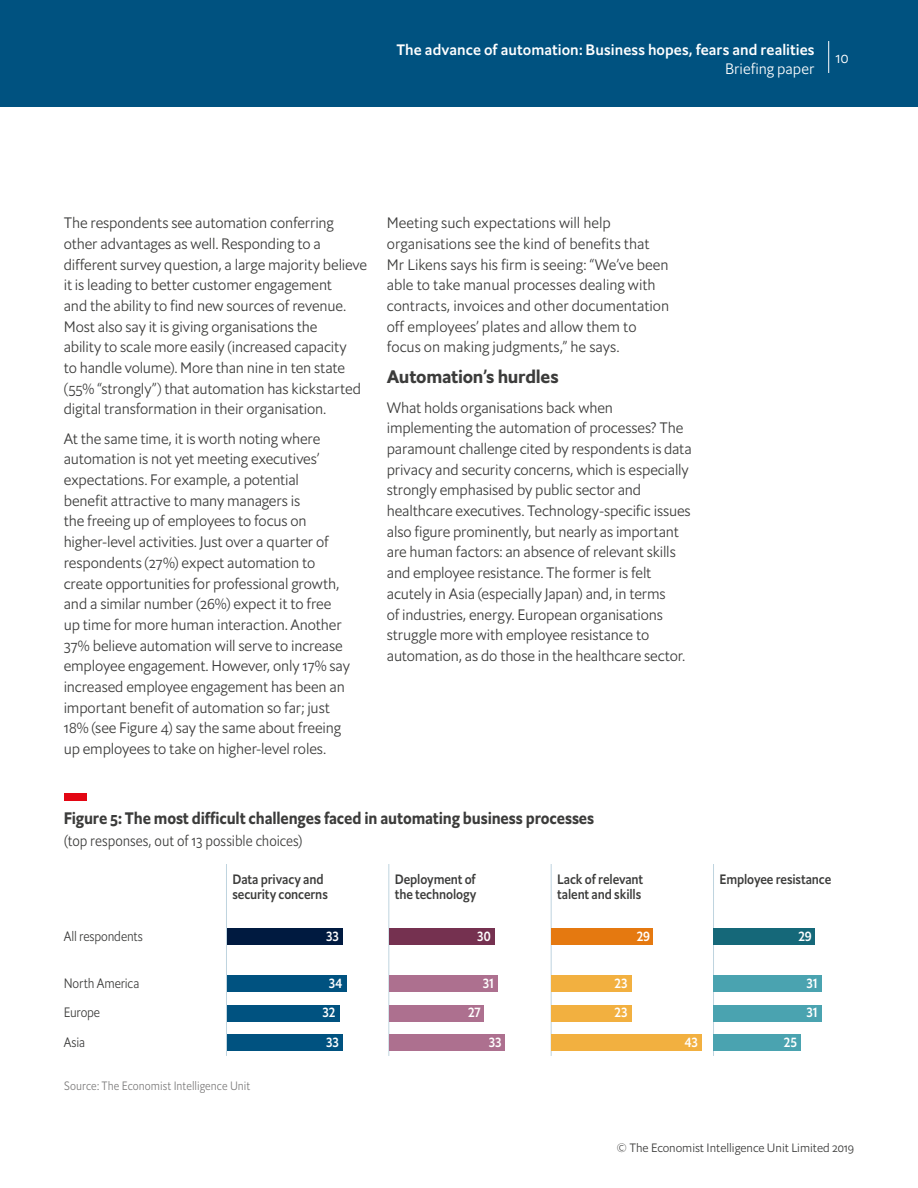
<style>
.page{position:relative;width:918px;height:1188px;background:#fff}
.page>*{position:absolute;margin:0;border:0;box-sizing:border-box;transform-origin:0 0}
.t1{font:700 18px "Econ Sans OS";letter-spacing:-.015em;color:#3c3c3b}
.t2{font:700 16.5px "Econ Sans Cnd OS";letter-spacing:-.01em;color:#3c3c3b}
.t3{font:300 15px/20.7px "Econ Sans OS";letter-spacing:-.01em;color:#3c3c3b}
.t4{font:500 15px "Econ Sans OS";letter-spacing:.005em;color:#fff}
.t5{font:300 15px "Econ Sans Cnd OS";color:#3c3c3b}
.t6{font:300 15px "Econ Sans OS";color:#fff}
.t7{font:500 13.5px/15px "Econ Sans Cnd OS";letter-spacing:-.005em;color:#3c3c3b}
.t8{font:300 13.5px/29.5px "Econ Sans Cnd OS";letter-spacing:-.01em;color:#3c3c3b}
.t9{font:500 13.5px "Econ Sans Cnd OS";letter-spacing:-.015em;color:#fff}
.t10{font:300 12px "Econ Sans OS";color:#3c3c3b}
.t11{font:300 12px "Econ Sans Cnd OS";letter-spacing:.005em;color:#7c7b7b}
</style>
<div class="page">
<div style="left:0;top:0;width:918px;height:106px;background:#005280"></div>
<hr style="left:828px;top:41px;width:1px;height:32px;background:#fff">
<hr style="left:226px;top:864px;width:1px;height:192px;background:#bfd4df">
<hr style="left:388px;top:864px;width:1px;height:192px;background:#bfd4df">
<hr style="left:551px;top:864px;width:1px;height:192px;background:#bfd4df">
<hr style="left:713px;top:864px;width:1px;height:192px;background:#bfd4df">
<div style="left:64px;top:793px;width:22px;height:8px;background:#e30613"></div>
<div style="left:227px;top:1034px;width:116px;height:17px;background:#005280"></div>
<div style="left:227px;top:1005px;width:112px;height:16px;background:#005280"></div>
<div style="left:227px;top:975px;width:119px;height:17px;background:#005280"></div>
<div style="left:227px;top:929px;width:116px;height:16px;background:#001a40"></div>
<div style="left:389px;top:1034px;width:116px;height:17px;background:#ad708f"></div>
<div style="left:389px;top:1005px;width:95px;height:16px;background:#ad708f"></div>
<div style="left:389px;top:975px;width:109px;height:17px;background:#ad708f"></div>
<div style="left:389px;top:929px;width:105px;height:16px;background:#753150"></div>
<div style="left:551px;top:1034px;width:151px;height:17px;background:#f2b040"></div>
<div style="left:551px;top:1005px;width:81px;height:16px;background:#f2b040"></div>
<div style="left:551px;top:975px;width:81px;height:17px;background:#f2b040"></div>
<div style="left:551px;top:929px;width:102px;height:16px;background:#e57910"></div>
<div style="left:713px;top:1034px;width:88px;height:17px;background:#4aa3b0"></div>
<div style="left:713px;top:1005px;width:109px;height:16px;background:#4aa3b0"></div>
<div style="left:713px;top:975px;width:109px;height:17px;background:#4aa3b0"></div>
<div style="left:713px;top:929px;width:102px;height:16px;background:#156879"></div>
<p class="t4" style="left:396px;top:40px;width:420px">The advance of automation: Business hopes, fears and realities</p>
<p class="t6" style="left:725px;top:59px;width:91px">Briefing paper</p>
<p class="t6" style="left:835px;top:48px;width:14px">10</p>
<p class="t3" style="left:64px;top:212px;width:305px">The respondents see automation conferring other advantages as well. Responding to a different survey question, a large majority believe it is leading to better customer engagement<br>and the ability to find new sources of revenue.<br>Most also say it is giving organisations the<br>ability to scale more easily (increased capacity<br>to handle volume). More than nine in ten state (55% “strongly”) that automation has kickstarted digital transformation in their organisation.</p>
<p class="t3" style="left:64px;top:428px;width:288px">At the same time, it is worth noting where automation is not yet meeting executives’ expectations. For example, a potential<br>benefit attractive to many managers is<br>the freeing up of employees to focus on higher-level activities. Just over a quarter of respondents (27%) expect automation to create opportunities for professional growth, and a similar number (26%) expect it to free up time for more human interaction. Another 37% believe automation will serve to increase employee engagement. However, only 17% say increased employee engagement has been an important benefit of automation so far; just 18% (see Figure 4) say the same about freeing up employees to take on higher-level roles.</p>
<p class="t3" style="left:387px;top:212px;width:284px">Meeting such expectations will help organisations see the kind of benefits that Mr Likens says his firm is seeing: “We’ve been able to take manual processes dealing with contracts, invoices and other documentation off employees’ plates and allow them to focus on making judgments,” he says.</p>
<p class="t1" style="left:387px;top:365px;width:173px">Automation’s hurdles</p>
<p class="t3" style="left:387px;top:397px;width:307px">What holds organisations back when implementing the automation of processes? The paramount challenge cited by respondents is data privacy and security concerns, which is especially strongly emphasised by public sector and healthcare executives. Technology-specific issues also figure prominently, but nearly as important are human factors: an absence of relevant skills and employee resistance. The former is felt acutely in Asia (especially Japan) and, in terms<br>of industries, energy. European organisations struggle more with employee resistance to automation, as do those in the healthcare sector.</p>
<p class="t2" style="left:64px;top:808px;width:532px">Figure 5: The most difficult challenges faced in automating business processes</p>
<p class="t5" style="left:64px;top:831px;width:240px">(top responses, out of 13 possible choices)</p>
<p class="t8" style="left:64px;top:922px;width:81px">All respondents</p>
<p class="t8" style="left:64px;top:968px;width:77px">North America<br>Europe<br>Asia</p>
<p class="t7" style="left:232px;top:872px;width:97px">Data privacy and security concerns</p>
<p class="t7" style="left:395px;top:872px;width:83px">Deployment of the technology</p>
<p class="t7" style="left:557px;top:872px;width:88px">Lack of relevant talent and skills</p>
<p class="t7" style="left:720px;top:872px;width:113px">Employee resistance</p>
<p class="t9" style="left:326px;top:928px;width:15px">33</p>
<p class="t9" style="left:477px;top:928px;width:15px">30</p>
<p class="t9" style="left:637px;top:928px;width:15px">29</p>
<p class="t9" style="left:798px;top:928px;width:15px">29</p>
<p class="t9" style="left:329px;top:974px;width:15px">34</p>
<p class="t9" style="left:483px;top:974px;width:13px">31</p>
<p class="t9" style="left:615px;top:974px;width:15px">23</p>
<p class="t9" style="left:807px;top:974px;width:13px">31</p>
<p class="t9" style="left:323px;top:1004px;width:14px">32</p>
<p class="t9" style="left:468px;top:1004px;width:14px">27</p>
<p class="t9" style="left:615px;top:1004px;width:15px">23</p>
<p class="t9" style="left:807px;top:1004px;width:13px">31</p>
<p class="t9" style="left:326px;top:1034px;width:15px">33</p>
<p class="t9" style="left:489px;top:1034px;width:15px">33</p>
<p class="t9" style="left:685px;top:1034px;width:15px">43</p>
<p class="t9" style="left:784px;top:1034px;width:15px">25</p>
<p class="t11" style="left:64px;top:1078px;width:188px">Source: The Economist Intelligence Unit</p>
<p class="t10" style="left:617px;top:1140px;width:239px">© The Economist Intelligence Unit Limited 2019</p>
</div>
